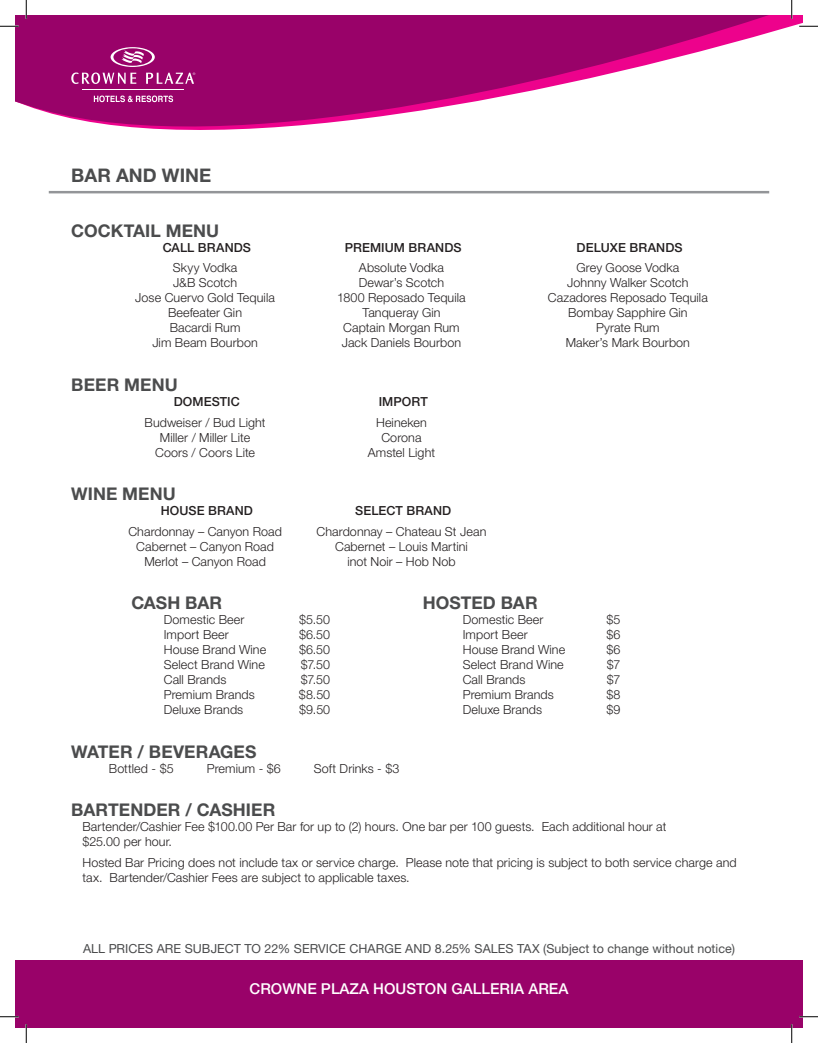
<style>
.page{position:relative;width:818px;height:1043px;background:#fff}
.page>*{position:absolute;margin:0;border:0;box-sizing:border-box;transform-origin:0 0}
.t1{font:700 18.75px "Helvetica Neue LT Std";color:#4b4c4d}
.t2{font:700 17.5px "Helvetica Neue LT Std";letter-spacing:.005em;color:#4b4c4d}
.t3{font:500 15px "Helvetica Neue LT Std";color:#fff}
.t4{font:300 12.5px/15px "Helvetica Neue LT Std";letter-spacing:.005em;color:#231f20}
.t5{font:12.5px "Helvetica Neue LT Std";letter-spacing:.005em;color:#4b4c4d}
.t6{font:500 12.5px "Helvetica Neue LT Std";letter-spacing:.01em;color:#231f20}
</style>
<div class="page">
<svg style="left:15px;top:15px;width:754px;height:115px;fill:#990269"></svg>
<hr style="left:82px;top:89px;width:101px;height:1px;background:#fff">
<svg style="left:71px;top:47px;width:124px;height:37px;background:#a82880"></svg>
<svg style="left:94px;top:95px;width:79px;height:7px"></svg>
<div style="left:15px;top:960px;width:787px;height:68px;background:#990269"></div>
<hr style="left:49px;top:191px;width:720px;height:2px;background:#939598">
<svg style="left:0;top:25px;width:19px;height:2px"></svg>
<svg style="left:799px;top:25px;width:19px;height:2px"></svg>
<svg style="left:0;top:1015px;width:19px;height:2px"></svg>
<svg style="left:799px;top:1015px;width:19px;height:2px"></svg>
<svg style="left:25px;top:0;width:2px;height:19px"></svg>
<svg style="left:25px;top:1024px;width:2px;height:18px"></svg>
<svg style="left:790px;top:0;width:2px;height:19px"></svg>
<svg style="left:790px;top:1024px;width:2px;height:18px"></svg>
<h1 class="t1" style="left:71px;top:164px;width:141px">BAR AND WINE</h1>
<h2 class="t2" style="left:71px;top:220px;width:149px">COCKTAIL MENU</h2>
<p class="t6" style="left:163px;top:240px;width:90px">CALL BRANDS</p>
<p class="t6" style="left:345px;top:240px;width:118px">PREMIUM BRANDS</p>
<p class="t6" style="left:576px;top:240px;width:107px">DELUXE BRANDS</p>
<p class="t4" style="left:173px;top:260px;width:66px">Skyy Vodka</p>
<p class="t4" style="left:359px;top:260px;width:87px">Absolute Vodka</p>
<p class="t4" style="left:576px;top:260px;width:104px">Grey Goose Vodka</p>
<p class="t4" style="left:173px;top:275px;width:65px">J&amp;B Scotch</p>
<p class="t4" style="left:359px;top:275px;width:87px">Dewar’s Scotch</p>
<p class="t4" style="left:567px;top:275px;width:123px">Johnny Walker Scotch</p>
<p class="t4" style="left:135px;top:290px;width:141px">Jose Cuervo Gold Tequila</p>
<p class="t4" style="left:337px;top:290px;width:130px">1800 Reposado Tequila</p>
<p class="t4" style="left:548px;top:290px;width:161px">Cazadores Reposado Tequila</p>
<p class="t4" style="left:168px;top:305px;width:75px">Beefeater Gin</p>
<p class="t4" style="left:362px;top:305px;width:80px">Tanqueray Gin</p>
<p class="t4" style="left:568px;top:305px;width:121px">Bombay Sapphire Gin</p>
<p class="t4" style="left:170px;top:320px;width:72px">Bacardi Rum</p>
<p class="t4" style="left:343px;top:320px;width:118px">Captain Morgan Rum</p>
<p class="t4" style="left:596px;top:320px;width:65px">Pyrate Rum</p>
<p class="t4" style="left:152px;top:335px;width:107px">Jim Beam Bourbon</p>
<p class="t4" style="left:342px;top:335px;width:121px">Jack Daniels Bourbon</p>
<p class="t4" style="left:565px;top:335px;width:126px">Maker’s Mark Bourbon</p>
<h2 class="t2" style="left:71px;top:374px;width:108px">BEER MENU</h2>
<p class="t6" style="left:174px;top:394px;width:68px">DOMESTIC</p>
<p class="t6" style="left:378px;top:394px;width:51px">IMPORT</p>
<p class="t4" style="left:145px;top:414px;width:122px">Budweiser / Bud Light</p>
<p class="t4" style="left:376px;top:414px;width:52px">Heineken</p>
<p class="t4" style="left:160px;top:429px;width:92px">Miller / Miller Lite</p>
<p class="t4" style="left:381px;top:429px;width:42px">Corona</p>
<p class="t4" style="left:155px;top:444px;width:101px">Coors / Coors Lite</p>
<p class="t4" style="left:368px;top:444px;width:69px">Amstel Light</p>
<h2 class="t2" style="left:71px;top:483px;width:106px">WINE MENU</h2>
<p class="t6" style="left:161px;top:503px;width:94px">HOUSE BRAND</p>
<p class="t6" style="left:355px;top:503px;width:98px">SELECT BRAND</p>
<p class="t4" style="left:128px;top:523px;width:155px">Chardonnay – Canyon Road</p>
<p class="t4" style="left:316px;top:523px;width:171px">Chardonnay – Chateau St Jean</p>
<p class="t4" style="left:136px;top:538px;width:139px">Cabernet – Canyon Road</p>
<p class="t4" style="left:335px;top:538px;width:134px">Cabernet – Louis Martini</p>
<p class="t4" style="left:144px;top:553px;width:123px">Merlot – Canyon Road</p>
<p class="t4" style="left:347px;top:553px;width:110px">inot Noir – Hob Nob</p>
<h2 class="t2" style="left:131px;top:592px;width:92px">CASH BAR</h2>
<h2 class="t2" style="left:423px;top:592px;width:116px">HOSTED BAR</h2>
<p class="t4" style="left:164px;top:612px;width:82px">Domestic Beer</p>
<p class="t4" style="left:299px;top:612px;width:33px">$5.50</p>
<p class="t4" style="left:462px;top:612px;width:82px">Domestic Beer</p>
<p class="t4" style="left:606px;top:612px;width:16px">$5</p>
<p class="t4" style="left:164px;top:627px;width:66px">Import Beer</p>
<p class="t4" style="left:299px;top:627px;width:33px">$6.50</p>
<p class="t4" style="left:462px;top:627px;width:66px">Import Beer</p>
<p class="t4" style="left:606px;top:627px;width:16px">$6</p>
<p class="t4" style="left:164px;top:642px;width:104px">House Brand Wine</p>
<p class="t4" style="left:299px;top:642px;width:33px">$6.50</p>
<p class="t4" style="left:462px;top:642px;width:104px">House Brand Wine</p>
<p class="t4" style="left:606px;top:642px;width:16px">$6</p>
<p class="t4" style="left:164px;top:657px;width:102px">Select Brand Wine</p>
<p class="t4" style="left:301px;top:657px;width:31px">$7.50</p>
<p class="t4" style="left:463px;top:657px;width:102px">Select Brand Wine</p>
<p class="t4" style="left:606px;top:657px;width:15px">$7</p>
<p class="t4" style="left:164px;top:672px;width:64px">Call Brands</p>
<p class="t4" style="left:301px;top:672px;width:31px">$7.50</p>
<p class="t4" style="left:463px;top:672px;width:64px">Call Brands</p>
<p class="t4" style="left:606px;top:672px;width:15px">$7</p>
<p class="t4" style="left:164px;top:687px;width:92px">Premium Brands</p>
<p class="t4" style="left:299px;top:687px;width:33px">$8.50</p>
<p class="t4" style="left:463px;top:687px;width:92px">Premium Brands</p>
<p class="t4" style="left:606px;top:687px;width:16px">$8</p>
<p class="t4" style="left:164px;top:702px;width:81px">Deluxe Brands</p>
<p class="t4" style="left:299px;top:702px;width:32px">$9.50</p>
<p class="t4" style="left:463px;top:702px;width:81px">Deluxe Brands</p>
<p class="t4" style="left:606px;top:702px;width:15px">$9</p>
<h2 class="t2" style="left:71px;top:740px;width:186px">WATER / BEVERAGES</h2>
<p class="t4" style="left:109px;top:760px;width:66px">Bottled - $5</p>
<p class="t4" style="left:207px;top:760px;width:76px">Premium - $6</p>
<p class="t4" style="left:314px;top:760px;width:87px">Soft Drinks - $3</p>
<h2 class="t2" style="left:71px;top:799px;width:205px">BARTENDER / CASHIER</h2>
<p class="t4" style="left:82px;top:819px;width:585px">Bartender/Cashier Fee $100.00 Per Bar for up to (2) hours. One bar per 100 guests. Each additional hour at $25.00 per hour.</p>
<p class="t4" style="left:82px;top:854px;width:655px">Hosted Bar Pricing does not include tax or service charge. Please note that pricing is subject to both service charge and tax. Bartender/Cashier Fees are subject to applicable taxes.</p>
<p class="t5" style="left:83px;top:940px;width:653px">ALL PRICES ARE SUBJECT TO 22% SERVICE CHARGE AND 8.25% SALES TAX (Subject to change without notice)</p>
<p class="t3" style="left:249px;top:979px;width:320px">CROWNE PLAZA HOUSTON GALLERIA AREA</p>
</div>
